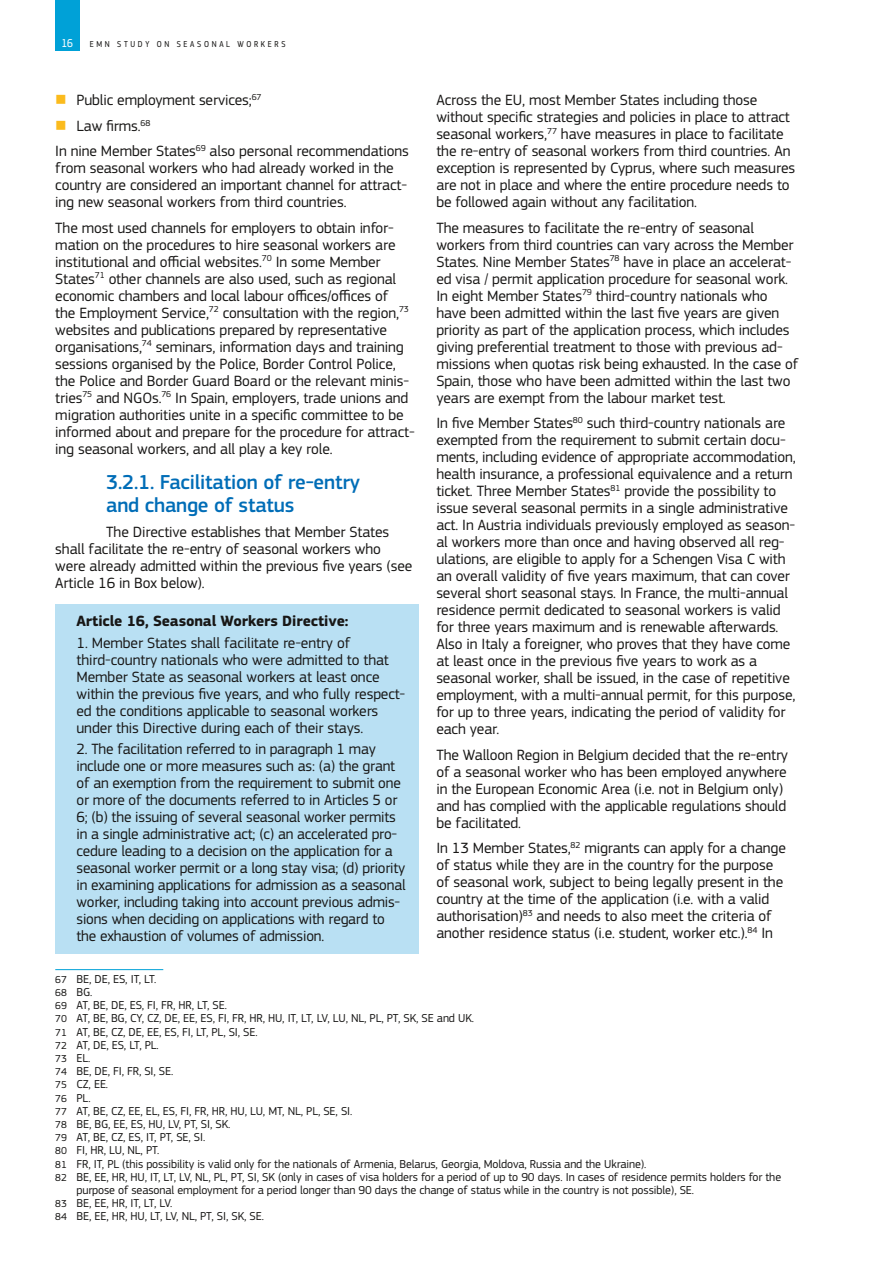
<style>
.page{position:relative;width:893px;height:1263px;background:#fff}
.page>*{position:absolute;margin:0;border:0;box-sizing:border-box;transform-origin:0 0}
.t1{font:500 21px/22.6px "EC Square Sans Pro";letter-spacing:-.01em;color:#006db7}
.t2{font:15.45px/17px "EC Square Sans Pro";letter-spacing:-.01em;color:#181716}
.t3{font:700 15.45px "EC Square Sans Pro";letter-spacing:-.01em;color:#181716}
.t4{font:12px "EC Square Sans Pro";letter-spacing:-.01em;color:#181716}
.t5{font:12px "EC Square Sans Cond Pro";color:#fff}
.t6{font:9px "EC Square Sans Cond Pro";letter-spacing:.3em;color:#181716}
.s1{color:#fbbb1d}
.s2{font-size:10.5px}
</style>
<div class="page">
<div style="left:55px;top:0;width:24px;height:51px;background:#00a1d7"></div>
<div style="left:55px;top:604px;width:363px;height:35px;background:#b9e0f3"></div>
<div style="left:55px;top:625px;width:363px;height:120px;background:#b9e0f3"></div>
<div style="left:55px;top:732px;width:363px;height:221px;background:#b9e0f3"></div>
<hr style="left:55px;top:969px;width:108px;height:1px;background:#00a1d7">
<p class="t5" style="left:62px;top:36px;width:13px">16</p>
<p class="t6" style="left:90px;top:39px;width:197px">EMN STUDY ON SEASONAL WORKERS</p>
<p class="t2" style="left:55px;top:92px;width:208px"><span class="s1">■</span> Public employment services;<sup>67</sup></p>
<p class="t2" style="left:55px;top:113px;width:355px;line-height:25.5px"><span class="s1">■</span> Law firms.<sup>68<br></sup>In nine Member States<sup>69</sup> also personal recommendations</p>
<p class="t2" style="left:55px;top:160px;width:353px">from seasonal workers who had already worked in the country are considered an important channel for attract&shy;ing new seasonal workers from third countries.</p>
<p class="t2" style="left:55px;top:219px;width:361px">The most used channels for employers to obtain infor&shy;mation on the procedures to hire seasonal workers are institutional and official websites.<sup>70</sup> In some Member States<sup>71</sup> other channels are also used, such as regional economic chambers and local labour offices/offices of<br>the Employment Service,<sup>72</sup> consultation with the region,<sup>73 </sup>websites and publications prepared by representative organisations,<sup>74</sup> seminars, information days and training sessions organised by the Police, Border Control Police, the Police and Border Guard Board or the relevant minis&shy;tries<sup>75</sup> and NGOs.<sup>76</sup> In Spain, employers, trade unions and migration authorities unite in a specific committee to be informed about and prepare for the procedure for attract&shy;ing seasonal workers, and all play a key role.</p>
<h1 class="t1" style="left:106px;top:471px;width:255px">3.2.1. Facilitation of re-entry and change of status</h1>
<p class="t2" style="left:55px;top:524px;width:359px;text-indent:51px">The Directive establishes that Member States shall facilitate the re-entry of seasonal workers who were already admitted within the previous five years (see Article 16 in Box below).</p>
<p class="t3" style="left:77px;top:612px;width:273px">Article 16, Seasonal Workers Directive:</p>
<p class="t2" style="left:77px;top:634px;width:330px">1. Member States shall facilitate re-entry of third-country nationals who were admitted to that Member State as seasonal workers at least once within the previous five years, and who fully respect&shy;ed the conditions applicable to seasonal workers under this Directive during each of their stays.</p>
<p class="t2" style="left:77px;top:740px;width:331px">2. The facilitation referred to in paragraph 1 may include one or more measures such as: (a) the grant of an exemption from the requirement to submit one or more of the documents referred to in Articles 5 or 6; (b) the issuing of several seasonal worker permits in a single administrative act; (c) an accelerated pro&shy;cedure leading to a decision on the application for a seasonal worker permit or a long stay visa; (d) priority in examining applications for admission as a seasonal worker, including taking into account previous admis&shy;sions when deciding on applications with regard to the exhaustion of volumes of admission.</p>
<p class="t4" style="left:55px;top:972px;width:103px"><span class="s2">67</span> BE, DE, ES, IT, LT.</p>
<p class="t4" style="left:55px;top:985px;width:39px"><span class="s2">68</span> BG.</p>
<p class="t4" style="left:55px;top:998px;width:173px"><span class="s2">69</span> AT, BE, DE, ES, FI, FR, HR, LT, SE.</p>
<p class="t4" style="left:55px;top:1011px;width:420px"><span class="s2">70</span> AT, BE, BG, CY, CZ, DE, EE, ES, FI, FR, HR, HU, IT, LT, LV, LU, NL, PL, PT, SK, SE and UK.</p>
<p class="t4" style="left:55px;top:1025px;width:204px"><span class="s2">71</span> AT, BE, CZ, DE, EE, ES, FI, LT, PL, SI, SE.</p>
<p class="t4" style="left:55px;top:1038px;width:105px"><span class="s2">72</span> AT, DE, ES, LT, PL.</p>
<p class="t4" style="left:55px;top:1051px;width:37px"><span class="s2">73</span> EL.</p>
<p class="t4" style="left:55px;top:1064px;width:120px"><span class="s2">74</span> BE, DE, FI, FR, SI, SE.</p>
<p class="t4" style="left:55px;top:1077px;width:54px"><span class="s2">75</span> CZ, EE.</p>
<p class="t4" style="left:55px;top:1091px;width:37px"><span class="s2">76</span> PL.</p>
<p class="t4" style="left:55px;top:1104px;width:299px"><span class="s2">77</span> AT, BE, CZ, EE, EL, ES, FI, FR, HR, HU, LU, MT, NL, PL, SE, SI.</p>
<p class="t4" style="left:55px;top:1117px;width:177px"><span class="s2">78</span> BE, BG, EE, ES, HU, LV, PT, SI, SK.</p>
<p class="t4" style="left:55px;top:1130px;width:152px"><span class="s2">79</span> AT, BE, CZ, ES, IT, PT, SE, SI.</p>
<p class="t4" style="left:55px;top:1143px;width:106px"><span class="s2">80</span> FI, HR, LU, NL, PT.</p>
<p class="t4" style="left:55px;top:1157px;width:593px"><span class="s2">81</span> FR, IT, PL (this possibility is valid only for the nationals of Armenia, Belarus, Georgia, Moldova, Russia and the Ukraine).</p>
<p class="t4" style="left:55px;top:1170px;width:727px"><span class="s2">82</span> BE, EE, HR, HU, IT, LT, LV, NL, PL, PT, SI, SK (only in cases of visa holders for a period of up to 90 days. In cases of residence permits holders for the</p>
<p class="t4" style="left:77px;top:1183px;width:619px">purpose of seasonal employment for a period longer than 90 days the change of status while in the country is not possible), SE.</p>
<p class="t4" style="left:55px;top:1196px;width:119px"><span class="s2">83</span> BE, EE, HR, IT, LT, LV.</p>
<p class="t4" style="left:55px;top:1209px;width:210px"><span class="s2">84</span> BE, EE, HR, HU, LT, LV, NL, PT, SI, SK, SE.</p>
<p class="t2" style="left:436px;top:92px;width:360px">Across the EU, most Member States including those without specific strategies and policies in place to attract seasonal workers,<sup>77</sup> have measures in place to facilitate the re-entry of seasonal workers from third countries. An exception is represented by Cyprus, where such measures are not in place and where the entire procedure needs to be followed again without any facilitation.</p>
<p class="t2" style="left:436px;top:219px;width:364px">The measures to facilitate the re-entry of seasonal workers from third countries can vary across the Member States. Nine Member States<sup>78</sup> have in place an accelerat&shy;ed visa / permit application procedure for seasonal work.<br>In eight Member States<sup>79</sup> third-country nationals who have been admitted within the last five years are given priority as part of the application process, which includes giving preferential treatment to those with previous ad&shy;missions when quotas risk being exhausted. In the case of Spain, those who have been admitted within the last two years are exempt from the labour market test.</p>
<p class="t2" style="left:436px;top:415px;width:361px">In five Member States<sup>80</sup> such third-country nationals are exempted from the requirement to submit certain docu&shy;ments, including evidence of appropriate accommodation, health insurance, a professional equivalence and a return ticket. Three Member States<sup>81</sup> provide the possibility to issue several seasonal permits in a single administrative act. In Austria individuals previously employed as season&shy;al workers more than once and having observed all reg&shy;ulations, are eligible to apply for a Schengen Visa C with an overall validity of five years maximum, that can cover several short seasonal stays. In France, the multi-annual residence permit dedicated to seasonal workers is valid for three years maximum and is renewable afterwards.<br>Also in Italy a foreigner, who proves that they have come at least once in the previous five years to work as a seasonal worker, shall be issued, in the case of repetitive employment, with a multi-annual permit, for this purpose, for up to three years, indicating the period of validity for each year.</p>
<p class="t2" style="left:436px;top:746px;width:353px">The Walloon Region in Belgium decided that the re-entry of a seasonal worker who has been employed anywhere in the European Economic Area (i.e. not in Belgium only) and has complied with the applicable regulations should be facilitated.</p>
<p class="t2" style="left:436px;top:839px;width:351px">In 13 Member States,<sup>82</sup> migrants can apply for a change of status while they are in the country for the purpose of seasonal work, subject to being legally present in the country at the time of the application (i.e. with a valid authorisation)<sup>83</sup> and needs to also meet the criteria of another residence status (i.e. student, worker etc.).<sup>84</sup> In</p>
</div>
